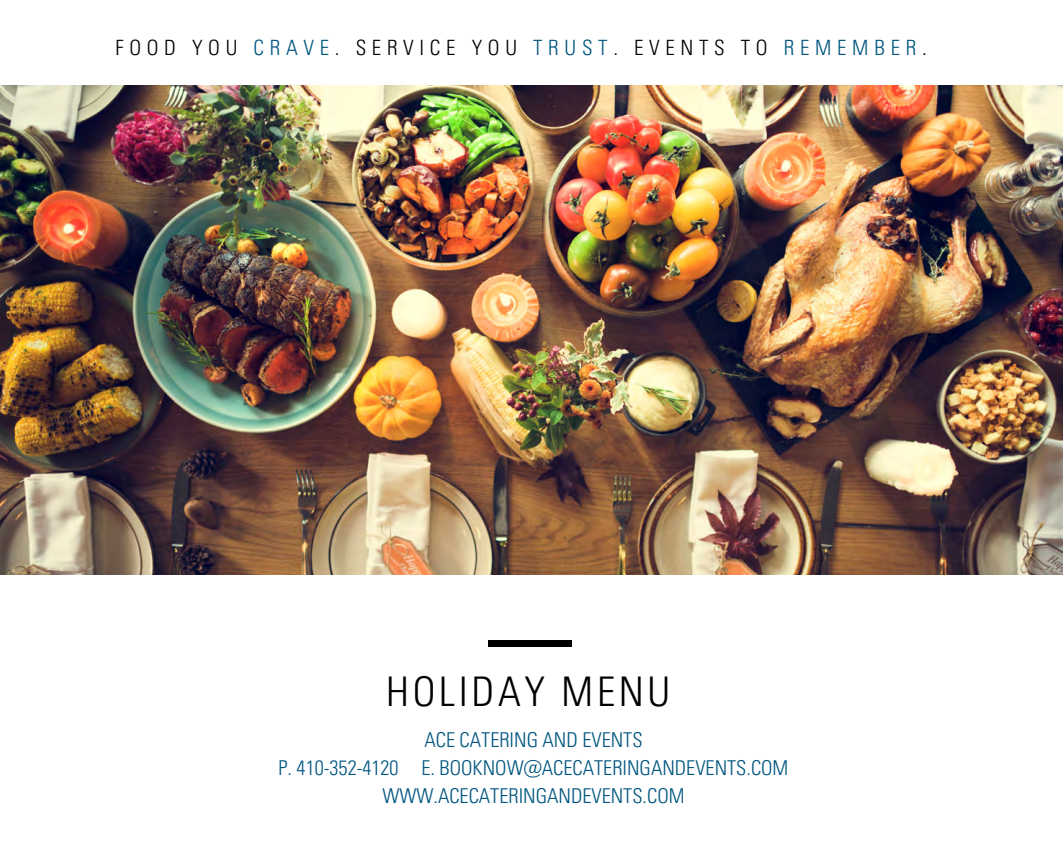
<style>
.page{position:relative;width:1063px;height:851px;background:#fff}
.page>*{position:absolute;margin:0;border:0;box-sizing:border-box;transform-origin:0 0}
.t1{font:300 condensed 40.95px "Univers LT Pro";letter-spacing:.09em;color:#010101}
.t2{font:300 condensed 21.15px "Univers LT Pro";letter-spacing:.27em;color:#010101}
.t3{font:300 condensed 20.55px/28.2px "Univers LT Pro";color:#005680;text-align:center}
.s1{color:#005680}
</style>
<div class="page">
<div style="left:488px;top:639px;width:83px;height:7px;background:#010101"></div>
<img style="left:0;top:86px;width:1063px;height:488px">
<p class="t2" style="left:115px;top:40px;width:813px">FOOD YOU <span class="s1">CRAVE</span>. SERVICE YOU <span class="s1">TRUST</span>. EVENTS TO <span class="s1">REMEMBER</span>.</p>
<h1 class="t1" style="left:386px;top:676px;width:286px">HOLIDAY MENU</h1>
<p class="t3" style="left:278px;top:727px;width:512px">ACE CATERING AND EVENTS<br>P. 410-352-4120 E. BOOKNOW@ACECATERINGANDEVENTS.COM<br>WWW.ACECATERINGANDEVENTS.COM</p>
</div>
